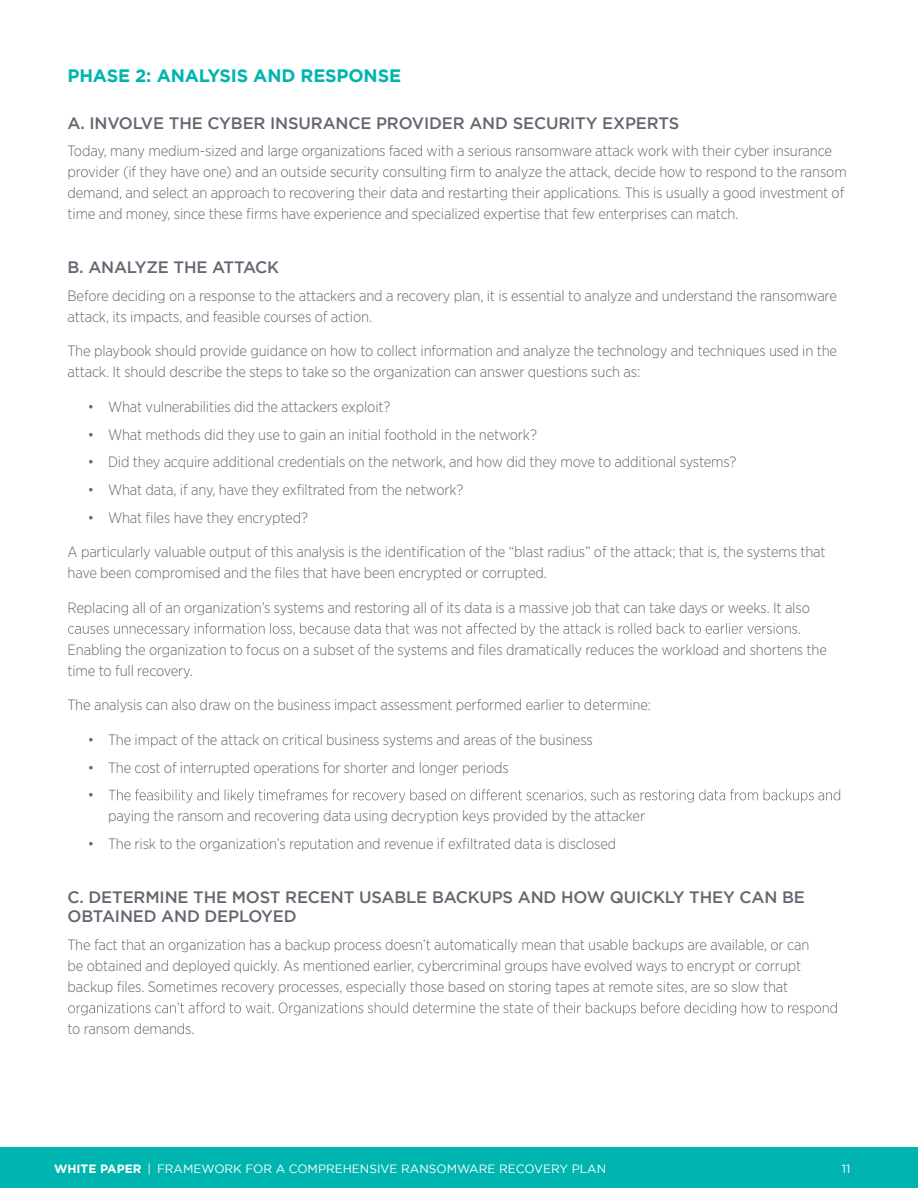
<style>
.page{position:relative;width:918px;height:1188px;background:#fff}
.page>*{position:absolute;margin:0;border:0;box-sizing:border-box;transform-origin:0 0}
.t1{font:700 18px "Gotham";letter-spacing:-.01em;color:#00b5af}
.t2{font:500 16.5px/19.8px "Gotham";letter-spacing:-.01em;color:#626770}
.t3{font:300 15px/21px "Gotham Narrow";letter-spacing:-.01em;color:#626770}
.t4{font:12px "Gotham";color:#fff}
.s1{font-weight:700}
</style>
<div class="page">
<div style="left:0;top:1148px;width:918px;height:40px;background:#00b5af"></div>
<svg style="left:68px;top:623px;width:732px;height:13px"></svg>
<svg style="left:109px;top:789px;width:731px;height:14px"></svg>
<svg style="left:68px;top:1002px;width:769px;height:13px"></svg>
<p class="t1" style="left:68px;top:65px;width:335px">PHASE 2: ANALYSIS AND RESPONSE</p>
<p class="t2" style="left:68px;top:113px;width:613px">A. INVOLVE THE CYBER INSURANCE PROVIDER AND SECURITY EXPERTS</p>
<p class="t3" style="left:68px;top:140px;width:781px">Today, many medium-sized and large organizations faced with a serious ransomware attack work with their cyber insurance provider (if they have one) and an outside security consulting firm to analyze the attack, decide how to respond to the ransom demand, and select an approach to recovering their data and restarting their applications. This is usually a good investment of time and money, since these firms have experience and specialized expertise that few enterprises can match.</p>
<p class="t2" style="left:68px;top:257px;width:213px">B. ANALYZE THE ATTACK</p>
<p class="t3" style="left:68px;top:285px;width:771px">Before deciding on a response to the attackers and a recovery plan, it is essential to analyze and understand the ransomware attack, its impacts, and feasible courses of action.</p>
<p class="t3" style="left:68px;top:340px;width:771px">The playbook should provide guidance on how to collect information and analyze the technology and techniques used in the attack. It should describe the steps to take so the organization can answer questions such as:</p>
<p class="t3" style="left:88px;top:396px;width:304px">• What vulnerabilities did the attackers exploit?</p>
<p class="t3" style="left:88px;top:423px;width:451px">• What methods did they use to gain an initial foothold in the network?</p>
<p class="t3" style="left:88px;top:451px;width:650px">• Did they acquire additional credentials on the network, and how did they move to additional systems?</p>
<p class="t3" style="left:88px;top:479px;width:377px">• What data, if any, have they exfiltrated from the network?</p>
<p class="t3" style="left:88px;top:507px;width:222px">• What files have they encrypted?</p>
<p class="t3" style="left:68px;top:541px;width:760px">A particularly valuable output of this analysis is the identification of the “blast radius” of the attack; that is, the systems that have been compromised and the files that have been encrypted or corrupted.</p>
<p class="t3" style="left:68px;top:597px;width:744px">Replacing all of an organization’s systems and restoring all of its data is a massive job that can take days or weeks. It also</p>
<p class="t3" style="left:68px;top:639px;width:761px">Enabling the organization to focus on a subset of the systems and files dramatically reduces the workload and shortens the time to full recovery.</p>
<p class="t3" style="left:68px;top:694px;width:585px">The analysis can also draw on the business impact assessment performed earlier to determine:</p>
<p class="t3" style="left:88px;top:729px;width:507px">• The impact of the attack on critical business systems and areas of the business</p>
<p class="t3" style="left:88px;top:753px;width:422px;line-height:27.8px">• The cost of interrupted operations for shorter and longer periods •</p>
<p class="t3" style="left:108px;top:805px;width:539px">paying the ransom and recovering data using decryption keys provided by the attacker</p>
<p class="t3" style="left:88px;top:833px;width:530px">• The risk to the organization’s reputation and revenue if exfiltrated data is disclosed</p>
<p class="t2" style="left:68px;top:886px;width:739px">C. DETERMINE THE MOST RECENT USABLE BACKUPS AND HOW QUICKLY THEY CAN BE<br>OBTAINED AND DEPLOYED</p>
<p class="t3" style="left:68px;top:934px;width:743px">The fact that an organization has a backup process doesn’t automatically mean that usable backups are available, or can be obtained and deployed quickly. As mentioned earlier, cybercriminal groups have evolved ways to encrypt or corrupt backup files. Sometimes recovery processes, especially those based on storing tapes at remote sites, are so slow that</p>
<p class="t3" style="left:68px;top:1018px;width:129px">to ransom demands.</p>
<p class="t4" style="left:54px;top:1162px;width:554px"><span class="s1">WHITE PAPER</span> | FRAMEWORK FOR A COMPREHENSIVE RANSOMWARE RECOVERY PLAN</p>
<p class="t4" style="left:842px;top:1162px;width:10px">11</p>
</div>
